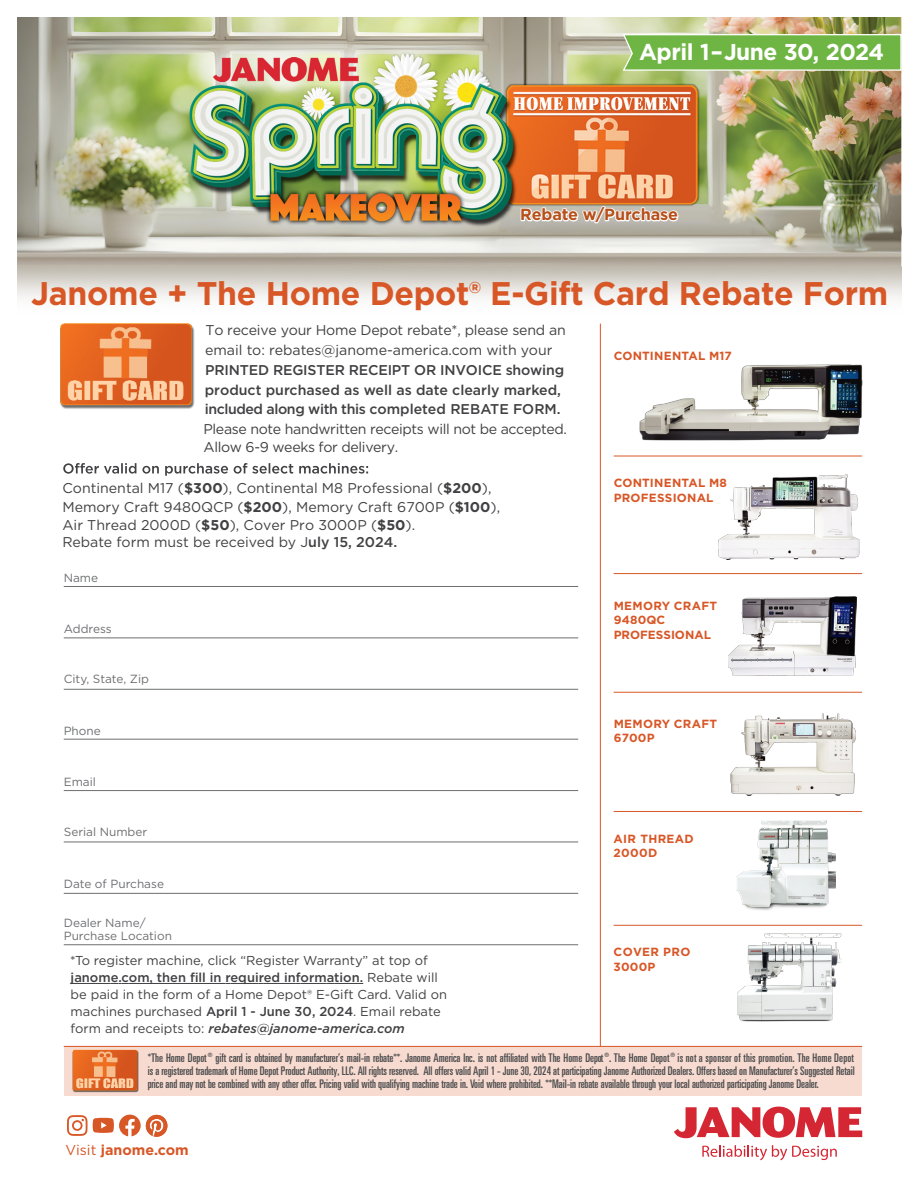
<style>
.page{position:relative;width:918px;height:1188px;background:#fff}
.page>*{position:absolute;margin:0;border:0;box-sizing:border-box;transform-origin:0 0}
.t1{font:700 32.7px "Gotham";letter-spacing:-.01em;color:#d85727}
.t2{font:700 22.95px "Gotham";letter-spacing:-.025em;color:#fff}
.t3{font:700 16.2px "Gotham";letter-spacing:-.005em;color:#b7501b}
.t4{font:700 14.25px "Gotham";color:#d85727}
.t5{font:14.1px/18px "Gotham";color:#414042}
.t6{font:500 14.1px/19.8px "Gotham";letter-spacing:-.015em;color:#414042}
.t7{font:14.1px/18px "Gotham";letter-spacing:-.025em;color:#414042}
.t8{font:12.9px/16.8px "Gotham";color:#414042}
.t9{font:ultra-condensed 11.85px/13.4px "Univers";letter-spacing:-.005em;color:#4a4b4c;text-align:justify}
.t10{font:700 11.85px/14.9px "Gotham";letter-spacing:.015em;color:#d85727}
.t11{font:11.85px/12.9px "Gotham";color:#6d6e71}
.s1{font-weight:700}
.s2{font-weight:500}
.s3{font-weight:500;font-style:italic}
.s4{font-weight:400}
</style>
<div class="page">
<img style="left:17px;top:17px;width:884px;height:375px">
<svg style="left:67px;top:1115px;width:100px;height:22px"></svg>
<svg style="left:63px;top:463px;width:305px;height:13px"></svg>
<hr style="left:71px;top:983px;width:40px;height:1px;background:#414042">
<svg style="left:111px;top:983px;width:18px;height:1px"></svg>
<hr style="left:129px;top:983px;width:96px;height:1px;background:#414042">
<svg style="left:225px;top:983px;width:39px;height:1px"></svg>
<hr style="left:264px;top:983px;width:32px;height:1px;background:#414042">
<svg style="left:296px;top:983px;width:67px;height:1px"></svg>
<hr style="left:614px;top:456px;width:248px;height:1px;background:#d85727">
<hr style="left:614px;top:573px;width:248px;height:1px;background:#d85727">
<hr style="left:614px;top:692px;width:248px;height:1px;background:#d85727">
<hr style="left:614px;top:811px;width:248px;height:1px;background:#d85727">
<hr style="left:600px;top:324px;width:1px;height:722px;background:#d85727">
<hr style="left:64px;top:586px;width:514px;height:1px;background:#6d6e71">
<hr style="left:64px;top:638px;width:514px;height:1px;background:#6d6e71">
<hr style="left:64px;top:689px;width:514px;height:1px;background:#6d6e71">
<hr style="left:64px;top:739px;width:514px;height:1px;background:#6d6e71">
<hr style="left:64px;top:790px;width:514px;height:1px;background:#6d6e71">
<hr style="left:64px;top:842px;width:514px;height:1px;background:#6d6e71">
<hr style="left:64px;top:893px;width:514px;height:1px;background:#6d6e71">
<hr style="left:64px;top:944px;width:514px;height:1px;background:#6d6e71">
<svg style="left:674px;top:1107px;width:188px;height:31px"></svg>
<svg style="left:702px;top:1145px;width:135px;height:15px"></svg>
<div style="left:64px;top:1046px;width:798px;height:50px;background:#f7dad0"></div>
<img style="left:65px;top:1046px;width:79px;height:47px">
<img style="left:45px;top:315px;width:162px;height:94px">
<img style="left:730px;top:713px;width:125px;height:82px">
<img style="left:640px;top:364px;width:223px;height:77px">
<hr style="left:614px;top:925px;width:248px;height:1px;background:#d85727">
<img style="left:718px;top:474px;width:142px;height:86px">
<img style="left:728px;top:597px;width:128px;height:78px">
<img style="left:736px;top:821px;width:100px;height:89px">
<img style="left:738px;top:934px;width:103px;height:88px">
<svg style="left:520px;top:205px;width:160px;height:20px"></svg>
<svg style="left:622px;top:34px;width:280px;height:37px;background:#7cbb54"></svg>
<h2 class="t2" style="left:639px;top:36px;width:247px">April 1–June 30, 2024</h2>
<h3 class="t3" style="left:520px;top:204px;width:159px">Rebate w/Purchase</h3>
<h1 class="t1" style="left:31px;top:271px;width:859px">Janome + The Home Depot® E-Gift Card Rebate Form</h1>
<p class="t5" style="left:205px;top:320px;width:362px;line-height:19.8px">To receive your Home Depot rebate*, please send an email to: rebates@janome-america.com with your</p>
<p class="t6" style="left:205px;top:360px;width:361px">PRINTED REGISTER RECEIPT OR INVOICE showing product purchased as well as date clearly marked, included along with this completed REBATE FORM.</p>
<p class="t7" style="left:204px;top:420px;width:365px">Please note handwritten receipts will not be accepted.<br>Allow 6-9 weeks for delivery.</p>
<p class="t5" style="left:62px;top:479px;width:439px">Continental M17 (<span class="s1">$300</span>), Continental M8 Professional (<span class="s1">$200</span>), Memory Craft 9480QCP (<span class="s1">$200</span>), Memory Craft 6700P (<span class="s1">$100</span>), Air Thread 2000D (<span class="s1">$50</span>), Cover Pro 3000P (<span class="s1">$50</span>).<br>Rebate form must be received by J<span class="s2">uly 15, 2024.</span></p>
<p class="t11" style="left:64px;top:571px;width:36px">Name</p>
<p class="t11" style="left:64px;top:622px;width:49px">Address</p>
<p class="t11" style="left:64px;top:672px;width:87px">City, State, Zip</p>
<p class="t11" style="left:64px;top:724px;width:39px">Phone</p>
<p class="t11" style="left:64px;top:775px;width:34px">Email</p>
<p class="t11" style="left:64px;top:826px;width:85px">Serial Number</p>
<p class="t11" style="left:64px;top:877px;width:102px">Date of Purchase</p>
<p class="t11" style="left:64px;top:916px;width:110px">Dealer Name/<br>Purchase Location</p>
<p class="t8" style="left:70px;top:952px;width:378px">*To register machine, click “Register Warranty” at top of <span class="s2">janome.com, then fill in required information.</span> Rebate will be paid in the form of a Home Depot® E-Gift Card. Valid on machines purchased <span class="s2">April 1 - June 30, 2024</span>. Email rebate form and receipts to: <span class="s3">rebates@janome-america.com</span></p>
<p class="t10" style="left:614px;top:349px;width:120px">CONTINENTAL M17</p>
<p class="t10" style="left:614px;top:476px;width:115px">CONTINENTAL M8<br>PROFESSIONAL</p>
<p class="t10" style="left:614px;top:598px;width:105px">MEMORY CRAFT<br>9480QC<br>PROFESSIONAL</p>
<p class="t10" style="left:614px;top:716px;width:105px">MEMORY CRAFT<br>6700P</p>
<p class="t10" style="left:614px;top:831px;width:82px">AIR THREAD<br>2000D</p>
<p class="t10" style="left:614px;top:945px;width:78px">COVER PRO<br>3000P</p>
<p class="t9" style="left:148px;top:1051px;width:708px">*The Home Depot <sup>®</sup> gift card is obtained by manufacturer’s mail-in rebate**. Janome America Inc. is not affiliated with The Home Depot <sup>®</sup>. The Home Depot <sup>®</sup> is not a sponsor of this promotion. The Home Depot is a registered trademark of Home Depot Product Authority, LLC. All rights reserved. All offers valid April 1 - June 30, 2024 at participating Janome Authorized Dealers. Offers based on Manufacturer’s Suggested Retail price and may not be combined with any other offer. Pricing valid with qualifying machine trade in. Void where prohibited. **Mail-in rebate available through your local authorized participating Janome Dealer.</p>
<p class="t4" style="left:66px;top:1141px;width:125px"><span class="s4">Visit</span> janome.com</p>
</div>
